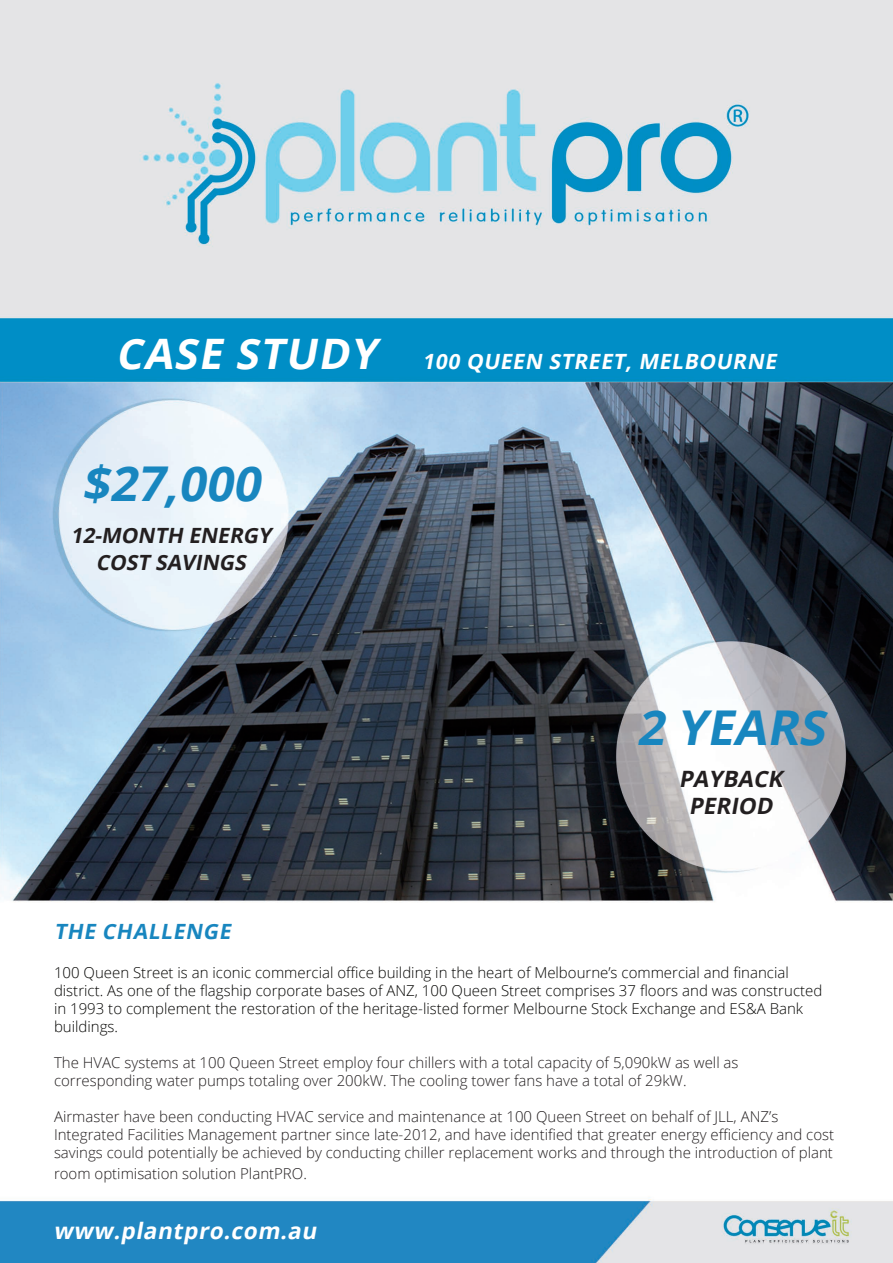
<style>
.page{position:relative;width:893px;height:1263px;background:#fff}
.page>*{position:absolute;margin:0;border:0;box-sizing:border-box;transform-origin:0 0}
.t1{font:italic 700 48px "Open Sans";color:#1886bf}
.t2{font:italic 700 42px "Open Sans";color:#fff}
.t3{font:italic 700 22.5px "Open Sans";color:#fff}
.t4{font:italic 700 22.5px/27px "Open Sans";color:#231f20;text-align:center}
.t5{font:italic 700 21px/27px "Open Sans";color:#231f20;text-align:center}
.t6{font:italic 700 21px "Open Sans";color:#fff}
.t7{font:italic 700 21px "Open Sans";color:#1886bf}
.t8{font:300 15px/18px "Open Sans";color:#231f20}
.t9{font:300 15px/18px "Open Sans";color:#060604}
</style>
<div class="page">
<img style="left:0;top:0;width:893px;height:1263px">
<h2 class="t2" style="left:115px;top:324px;width:273px">CASE STUDY</h2>
<h1 class="t1" style="left:82px;top:450px;width:191px">$27,000</h1>
<h3 class="t5" style="left:70px;top:522px;width:207px">12-MONTH ENERGY<br>COST SAVINGS</h3>
<h3 class="t6" style="left:422px;top:346px;width:361px">100 QUEEN STREET, MELBOURNE</h3>
<h1 class="t1" style="left:637px;top:693px;width:201px">2 YEARS</h1>
<h3 class="t4" style="left:679px;top:764px;width:111px">PAYBACK<br>PERIOD</h3>
<h3 class="t7" style="left:54px;top:916px;width:183px">THE CHALLENGE</h3>
<p class="t9" style="left:54px;top:963px;width:770px">100 Queen Street is an iconic commercial office building in the heart of Melbourne’s commercial and financial district. As one of the flagship corporate bases of ANZ, 100 Queen Street comprises 37 floors and was constructed in 1993 to complement the restoration of the heritage-listed former Melbourne Stock Exchange and ES&amp;A Bank buildings.</p>
<p class="t8" style="left:54px;top:1053px;width:686px">The HVAC systems at 100 Queen Street employ four chillers with a total capacity of 5,090kW as well as corresponding water pumps totaling over 200kW. The cooling tower fans have a total of 29kW.</p>
<p class="t8" style="left:54px;top:1107px;width:782px">Airmaster have been conducting HVAC service and maintenance at 100 Queen Street on behalf of JLL, ANZ’s<br>Integrated Facilities Management partner since late-2012, and have identified that greater energy efficiency and cost savings could potentially be achieved by conducting chiller replacement works and through the introduction of plant</p>
<p class="t8" style="left:54px;top:1164px;width:254px">room optimisation solution PlantPRO.</p>
<h3 class="t3" style="left:54px;top:1215px;width:270px">www.plantpro.com.au</h3>
</div>
